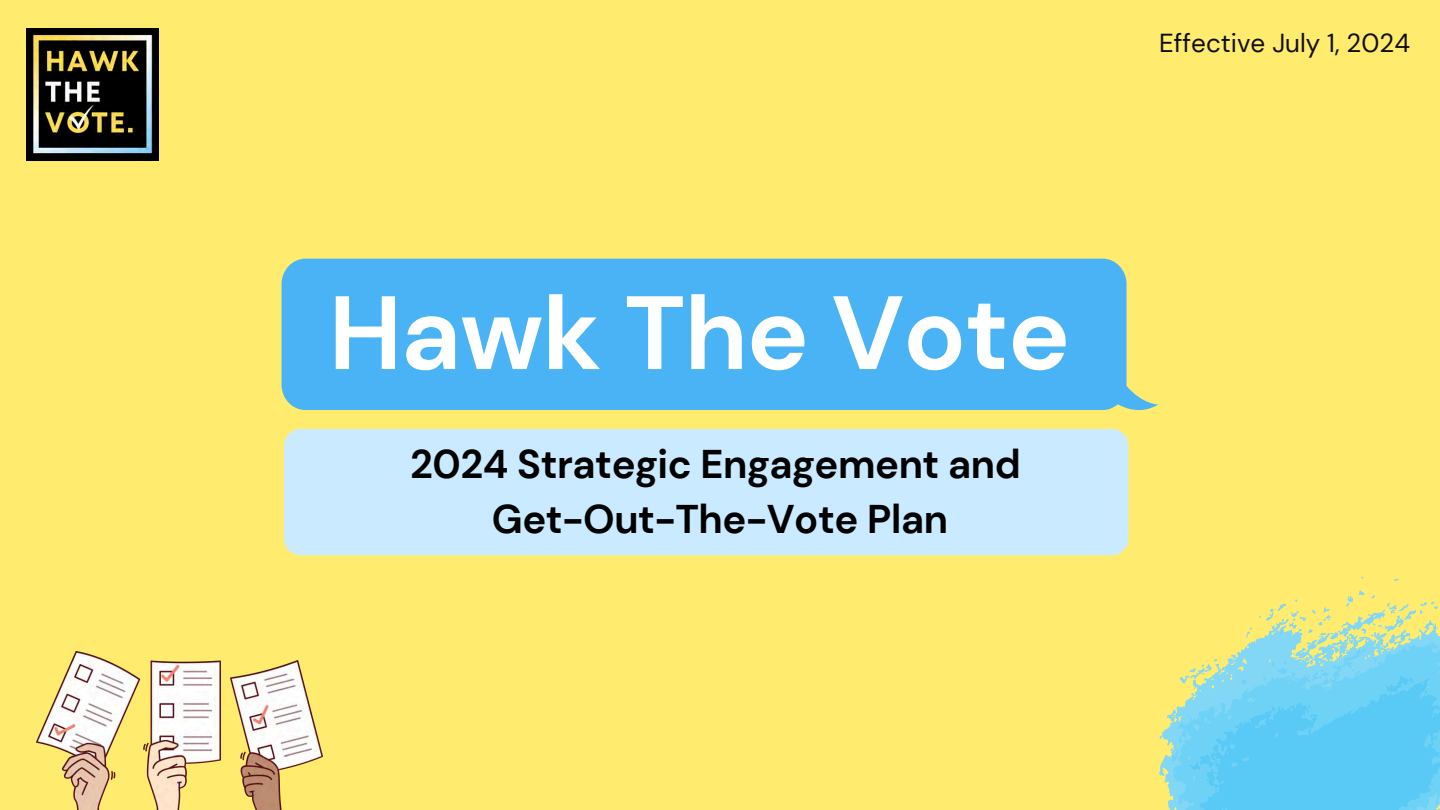
<style>
.page{position:relative;width:1440px;height:810px;background:#ffec6e}
.page>*{position:absolute;margin:0;border:0;box-sizing:border-box;transform-origin:0 0}
.t1{font:700 104px "DM Sans";letter-spacing:-.01em;color:#fff}
.t2{font:700 40px/55.5px "DM Sans";letter-spacing:-.01em;color:#000;text-align:center}
.t3{font:26px "DM Sans";color:#100f0d}
</style>
<div class="page">
<div style="left:282px;top:259px;width:876px;height:151px;background:#49b3f5"></div>
<div style="left:284px;top:429px;width:844px;height:126px;background:#caebff;border-radius:17px"></div>
<img style="left:27px;top:28px;width:131px;height:132px">
<img style="left:36px;top:651px;width:287px;height:159px">
<svg style="left:1159px;top:577px;width:279px;height:233px"></svg>
<svg style="left:1172px;top:630px;width:268px;height:180px;background:#79d2e5"></svg>
<h1 class="t1" style="left:329px;top:268px;width:743px">Hawk The Vote</h1>
<p class="t2" style="left:410px;top:436px;width:612px">2024 Strategic Engagement and<br>Get-Out-The-Vote Plan</p>
<p class="t3" style="left:1159px;top:27px;width:252px">Effective July 1, 2024</p>
</div>
